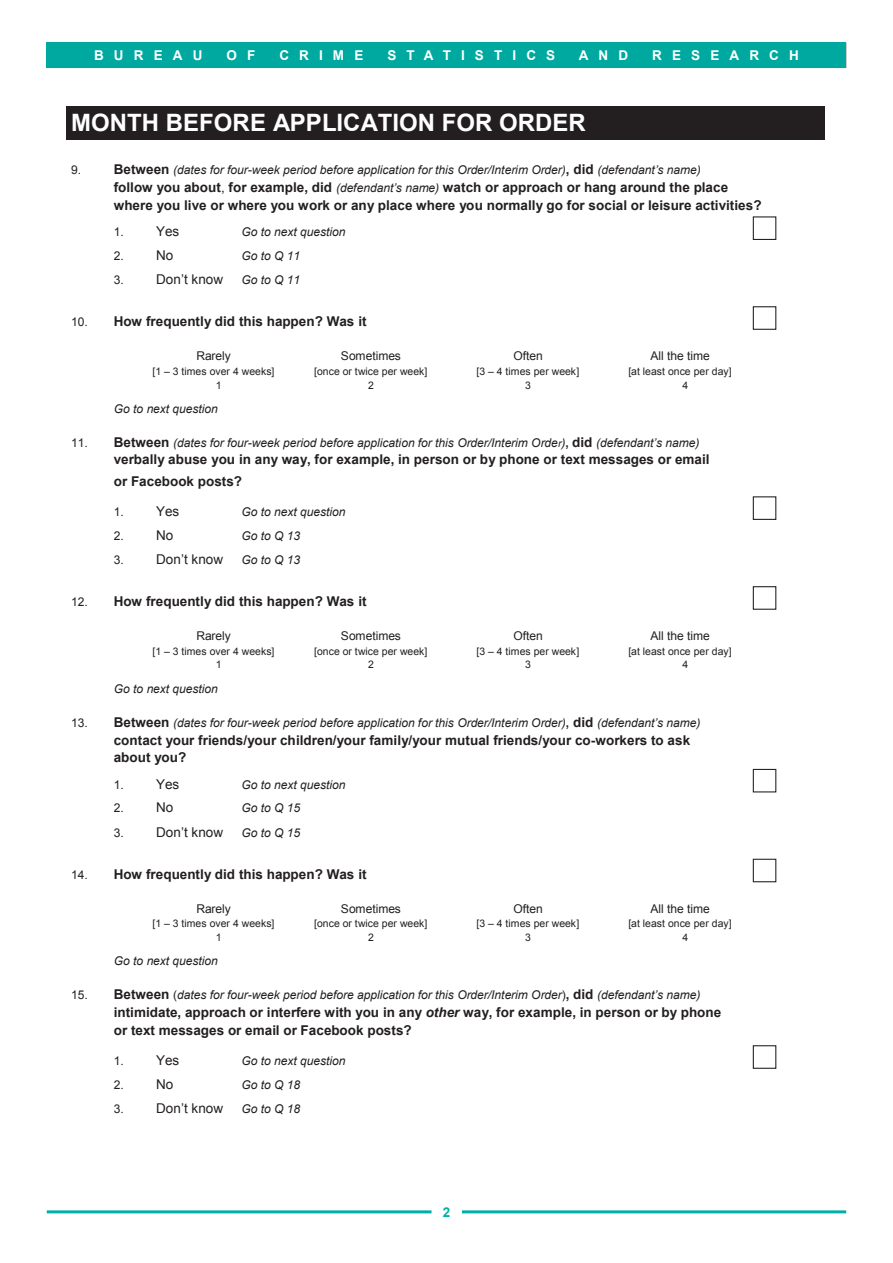
<style>
.page{position:relative;width:893px;height:1263px;background:#fff}
.page>*{position:absolute;margin:0;border:0;box-sizing:border-box;transform-origin:0 0}
.t1{font:700 24px "Arial";color:#fff}
.t2{font:700 13.5px/17.9px "Arial";color:#231f20}
.t3{font:13.5px "Arial";letter-spacing:.005em;color:#231f20}
.t4{font:700 13.5px "Arial";letter-spacing:.75em;color:#fff}
.t5{font:700 13.5px "Arial";color:#00afa7}
.t6{font:italic 12px "Arial";letter-spacing:-.005em;color:#231f20}
.t7{font:12px "Arial";color:#231f20}
.t8{font:10.5px "Arial";color:#231f20}
.s1{font-weight:700;font-style:normal;font-size:13.5px}
.s2{font-weight:400}
.s3{font-weight:400;font-style:italic;font-size:12px}
.s4{font-weight:400;font-size:12px}
.s5{font-style:normal}
.s6{font-size:10.5px}
.s7{font-weight:700;font-style:normal}
.s8{font-style:italic}
</style>
<div class="page">
<hr style="left:47px;top:1210px;width:799px;height:3px;background:#00afa7">
<div style="left:432px;top:1204px;width:29px;height:17px;background:#fff"></div>
<div style="left:47px;top:43px;width:799px;height:25px;background:#00a9a0"></div>
<div style="left:68px;top:108px;width:755px;height:30px;background:#231f20"></div>
<hr style="left:68px;top:107px;width:755px;height:1px;background:#231f20">
<hr style="left:68px;top:138px;width:755px;height:2px;background:#231f20">
<hr style="left:67px;top:108px;width:1px;height:30px;background:#231f20">
<hr style="left:823px;top:108px;width:1px;height:30px;background:#231f20">
<div style="left:753px;top:216px;width:23px;height:24px;border:1px solid #231f20"></div>
<div style="left:753px;top:306px;width:23px;height:24px;border:1px solid #231f20"></div>
<div style="left:753px;top:496px;width:23px;height:24px;border:1px solid #231f20"></div>
<div style="left:753px;top:586px;width:23px;height:24px;border:1px solid #231f20"></div>
<div style="left:753px;top:769px;width:23px;height:23px;border:1px solid #231f20"></div>
<div style="left:753px;top:859px;width:23px;height:23px;border:1px solid #231f20"></div>
<div style="left:753px;top:1045px;width:23px;height:24px;border:1px solid #231f20"></div>
<p class="t4" style="left:94px;top:46px;width:110px">BUREAU</p>
<p class="t4" style="left:226px;top:46px;width:30px">O F</p>
<p class="t4" style="left:279px;top:46px;width:85px">CRIME</p>
<p class="t4" style="left:387px;top:46px;width:169px">STATISTICS</p>
<p class="t4" style="left:579px;top:46px;width:51px">AND</p>
<p class="t4" style="left:652px;top:46px;width:148px">RESEARCH</p>
<p class="t1" style="left:71px;top:107px;width:516px">MONTH BEFORE APPLICATION FOR ORDER</p>
<p class="t7" style="left:71px;top:162px;width:12px">9.</p>
<p class="t6" style="left:114px;top:162px;width:589px"><span class="s1">Between</span> (dates for four-week period before application for this Order/Interim Order)<span class="s1">, did</span> (defendant’s name)</p>
<p class="t2" style="left:114px;top:179px;width:649px">follow you about<span class="s2">,</span> for example, did <span class="s3">(defendant’s name)</span> watch or approach or hang around the place where you live or where you work or any place where you normally go for social or leisure activities?</p>
<p class="t7" style="left:114px;top:224px;width:12px">1.</p>
<p class="t3" style="left:156px;top:223px;width:25px">Yes</p>
<p class="t6" style="left:241px;top:224px;width:106px">Go to next question</p>
<p class="t7" style="left:114px;top:248px;width:12px">2.</p>
<p class="t3" style="left:156px;top:246px;width:19px">No</p>
<p class="t6" style="left:241px;top:248px;width:60px">Go to Q 11</p>
<p class="t7" style="left:114px;top:272px;width:12px">3.</p>
<p class="t3" style="left:156px;top:271px;width:68px">Don’t know</p>
<p class="t6" style="left:241px;top:272px;width:60px">Go to Q 11</p>
<p class="t2" style="left:71px;top:313px;width:297px"><span class="s4">10.</span> How frequently did this happen? Was it</p>
<p class="t7" style="left:196px;top:348px;width:36px">Rarely</p>
<p class="t8" style="left:153px;top:364px;width:123px">[1 – 3 times over 4 weeks]</p>
<p class="t7" style="left:513px;top:348px;width:31px">Often</p>
<p class="t8" style="left:477px;top:364px;width:104px">[3 – 4 times per week]</p>
<p class="t7" style="left:341px;top:348px;width:62px">Sometimes</p>
<p class="t8" style="left:314px;top:364px;width:115px">[once or twice per week]</p>
<p class="t7" style="left:650px;top:348px;width:61px">All the time</p>
<p class="t8" style="left:628px;top:364px;width:105px">[at least once per day]</p>
<p class="t8" style="left:216px;top:378px;width:7px">1</p>
<p class="t8" style="left:368px;top:378px;width:7px">2</p>
<p class="t8" style="left:525px;top:378px;width:7px">3</p>
<p class="t8" style="left:683px;top:378px;width:7px">4</p>
<p class="t6" style="left:114px;top:401px;width:106px">Go to next question</p>
<p class="t6" style="left:71px;top:435px;width:630px"><span class="s5">11.</span> <span class="s1">Between</span> (dates for four-week period before application for this Order/Interim Orde<span class="s6">r</span>)<span class="s7">,</span> <span class="s1">did</span> (defendant’s name)</p>
<p class="t2" style="left:114px;top:449px;width:597px;line-height:21.6px">verbally abuse you in any way, for example, in person or by phone or text messages or email or Facebook posts?</p>
<p class="t7" style="left:114px;top:504px;width:12px">1.</p>
<p class="t3" style="left:156px;top:503px;width:25px">Yes</p>
<p class="t6" style="left:241px;top:504px;width:106px">Go to next question</p>
<p class="t7" style="left:114px;top:528px;width:12px">2.</p>
<p class="t3" style="left:156px;top:526px;width:19px">No</p>
<p class="t6" style="left:241px;top:528px;width:60px">Go to Q 13</p>
<p class="t7" style="left:114px;top:552px;width:12px">3.</p>
<p class="t3" style="left:156px;top:551px;width:68px">Don’t know</p>
<p class="t6" style="left:241px;top:552px;width:60px">Go to Q 13</p>
<p class="t2" style="left:71px;top:593px;width:297px"><span class="s4">12.</span> How frequently did this happen? Was it</p>
<p class="t7" style="left:196px;top:628px;width:36px">Rarely</p>
<p class="t8" style="left:153px;top:644px;width:123px">[1 – 3 times over 4 weeks]</p>
<p class="t7" style="left:513px;top:628px;width:31px">Often</p>
<p class="t8" style="left:477px;top:644px;width:104px">[3 – 4 times per week]</p>
<p class="t7" style="left:341px;top:628px;width:62px">Sometimes</p>
<p class="t8" style="left:314px;top:644px;width:115px">[once or twice per week]</p>
<p class="t7" style="left:650px;top:628px;width:61px">All the time</p>
<p class="t8" style="left:628px;top:644px;width:105px">[at least once per day]</p>
<p class="t8" style="left:216px;top:658px;width:7px">1</p>
<p class="t8" style="left:368px;top:658px;width:7px">2</p>
<p class="t8" style="left:525px;top:658px;width:7px">3</p>
<p class="t8" style="left:683px;top:658px;width:7px">4</p>
<p class="t6" style="left:114px;top:680px;width:106px">Go to next question</p>
<p class="t6" style="left:71px;top:715px;width:631px"><span class="s5">13.</span> <span class="s1">Between</span> (dates for four-week period before application for this Order/Interim Order)<span class="s7">,</span> <span class="s1">did</span> (defendant’s name)</p>
<p class="t2" style="left:114px;top:731px;width:578px">contact your friends/your children/your family/your mutual friends/your co-workers to ask about you?</p>
<p class="t7" style="left:114px;top:777px;width:12px">1.</p>
<p class="t3" style="left:156px;top:775px;width:25px">Yes</p>
<p class="t6" style="left:241px;top:777px;width:106px">Go to next question</p>
<p class="t7" style="left:114px;top:800px;width:12px">2.</p>
<p class="t3" style="left:156px;top:799px;width:19px">No</p>
<p class="t6" style="left:241px;top:800px;width:60px">Go to Q 15</p>
<p class="t7" style="left:114px;top:825px;width:12px">3.</p>
<p class="t3" style="left:156px;top:823px;width:68px">Don’t know</p>
<p class="t6" style="left:241px;top:825px;width:60px">Go to Q 15</p>
<p class="t2" style="left:71px;top:865px;width:297px"><span class="s4">14.</span> How frequently did this happen? Was it</p>
<p class="t7" style="left:196px;top:901px;width:36px">Rarely</p>
<p class="t8" style="left:153px;top:916px;width:123px">[1 – 3 times over 4 weeks]</p>
<p class="t7" style="left:513px;top:901px;width:31px">Often</p>
<p class="t8" style="left:477px;top:916px;width:104px">[3 – 4 times per week]</p>
<p class="t7" style="left:341px;top:901px;width:62px">Sometimes</p>
<p class="t8" style="left:314px;top:916px;width:115px">[once or twice per week]</p>
<p class="t7" style="left:650px;top:901px;width:61px">All the time</p>
<p class="t8" style="left:628px;top:916px;width:105px">[at least once per day]</p>
<p class="t8" style="left:216px;top:930px;width:7px">1</p>
<p class="t8" style="left:368px;top:930px;width:7px">2</p>
<p class="t8" style="left:525px;top:930px;width:7px">3</p>
<p class="t8" style="left:683px;top:930px;width:7px">4</p>
<p class="t6" style="left:114px;top:953px;width:106px">Go to next question</p>
<p class="t6" style="left:71px;top:987px;width:631px"><span class="s5">15.</span> <span class="s1">Between</span> <span class="s5">(</span>dates for four-week period before application for this Order/Interim Order<span class="s5">)</span><span class="s1">, did</span> (defendant’s name)</p>
<p class="t2" style="left:114px;top:1004px;width:609px">intimidate, approach or interfere with you in any <span class="s8">other</span> way, for example, in person or by phone or text messages or email or Facebook posts?</p>
<p class="t7" style="left:114px;top:1053px;width:12px">1.</p>
<p class="t3" style="left:156px;top:1051px;width:25px">Yes</p>
<p class="t6" style="left:241px;top:1053px;width:106px">Go to next question</p>
<p class="t7" style="left:114px;top:1076px;width:12px">2.</p>
<p class="t3" style="left:156px;top:1075px;width:19px">No</p>
<p class="t6" style="left:241px;top:1076px;width:60px">Go to Q 18</p>
<p class="t7" style="left:114px;top:1101px;width:12px">3.</p>
<p class="t3" style="left:156px;top:1099px;width:68px">Don’t know</p>
<p class="t6" style="left:241px;top:1101px;width:60px">Go to Q 18</p>
<p class="t5" style="left:443px;top:1203px;width:9px">2</p>
</div>
